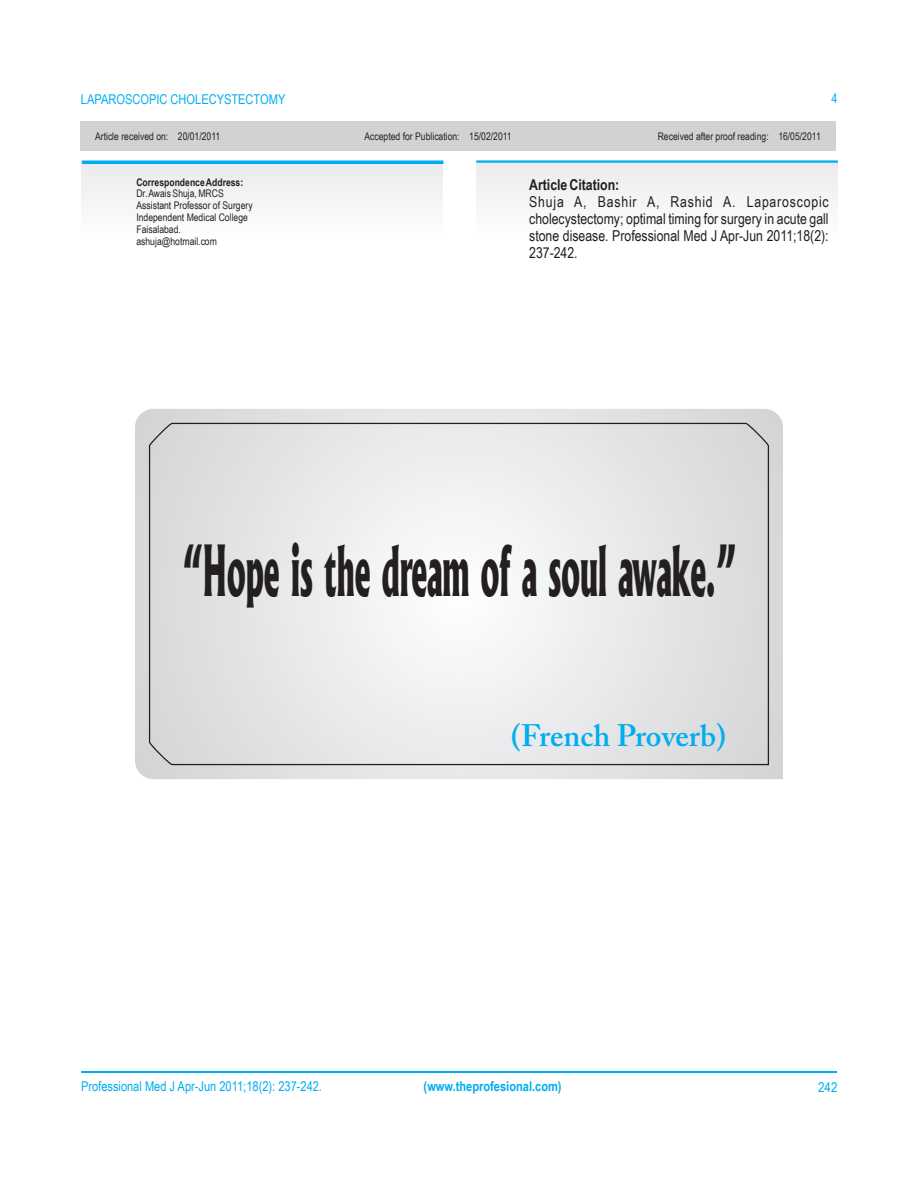
<style>
.page{position:relative;width:918px;height:1188px;background:#fff}
.page>*{position:absolute;margin:0;border:0;box-sizing:border-box;transform-origin:0 0}
.t1{font:800 67.35px "Albertus";color:#231f20;scale:.45 1}
.t2{font:600 30.9px "Adobe Caslon Pro";color:#00aeef}
.t3{font:15px/17px "Arial Narrow";color:#231f20;text-align:justify}
.t4{font:700 15px "Arial Narrow";color:#231f20}
.t5{font:13.5px "Arial Narrow";color:#00aeef}
.t6{font:700 13.5px "Arial Narrow";color:#00aeef}
.t7{font:13.5px "Arial Narrow";color:#00aeef;scale:1.04 1}
.t8{font:13.2px "Arial Narrow";color:#00aeef}
.t9{font:10.5px/11.9px "Arial Narrow";color:#231f20}
.t10{font:700 10.5px "Arial Narrow";color:#231f20}
</style>
<div class="page">
<hr style="left:81px;top:1072px;width:756px;height:1px;background:#00aeef">
<div style="left:80px;top:122px;width:756px;height:29px;background:#d1d2d4"></div>
<svg style="left:82px;top:160px;width:361px;height:4px"></svg>
<hr style="left:476px;top:160px;width:362px;height:3px;background:#00aeef">
<svg style="left:135px;top:409px;width:648px;height:370px;background:#dcdddf"></svg>
<svg style="left:148px;top:422px;width:622px;height:344px"></svg>
<p class="t5" style="left:81px;top:94px;width:206px">LAPAROSCOPIC CHOLECYSTECTOMY</p>
<p class="t8" style="left:832px;top:94px;width:8px">4</p>
<p class="t9" style="left:95px;top:131px;width:127px">Article received on: 20/01/2011</p>
<p class="t9" style="left:658px;top:131px;width:165px">Received after proof reading: 16/05/2011</p>
<p class="t10" style="left:136px;top:178px;width:108px">Correspondence Address:</p>
<p class="t9" style="left:136px;top:189px;width:118px">Dr. Awais Shuja, MRCS<br>Assistant Professor of Surgery<br>Independent Medical College<br>Faisalabad. ashuja@hotmail.com</p>
<p class="t9" style="left:364px;top:131px;width:149px">Accepted for Publication: 15/02/2011</p>
<h3 class="t4" style="left:529px;top:179px;width:92px">Article Citation:</h3>
<h3 class="t3" style="left:529px;top:194px;width:301px">Shuja A, Bashir A, Rashid A. Laparoscopic cholecystectomy; optimal timing for surgery in acute gall stone disease. Professional Med J Apr-Jun 2011;18(2):<br>237-242.</h3>
<h1 class="t1" style="left:183px;top:544px;width:1231px">“Hope is the dream of a soul awake.”</h1>
<h2 class="t2" style="left:511px;top:724px;width:217px">(French Proverb)</h2>
<p class="t5" style="left:81px;top:1082px;width:243px">Professional Med J Apr-Jun 2011;18(2): 237-242.</p>
<p class="t6" style="left:424px;top:1082px;width:140px">(www.theprofesional.com)</p>
<p class="t7" style="left:818px;top:1082px;width:20px">242</p>
</div>
